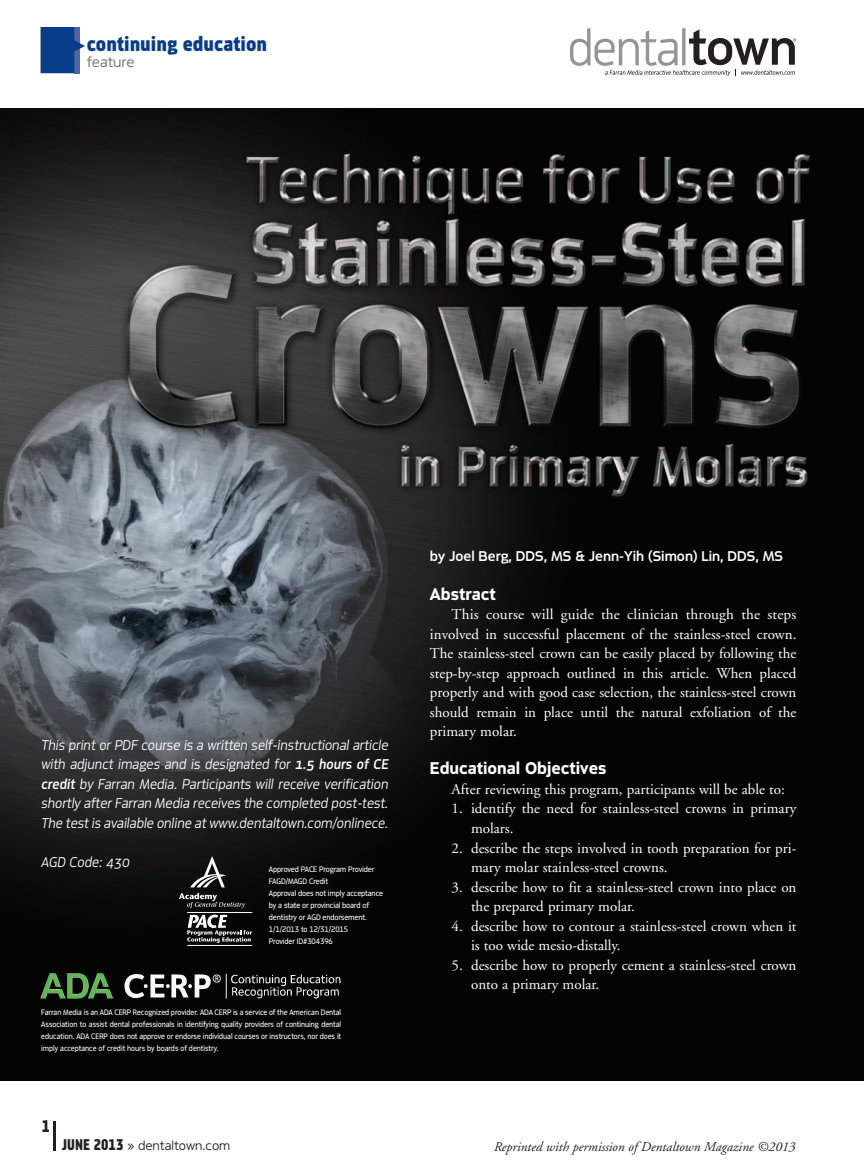
<style>
.page{position:relative;width:864px;height:1175px;background:#fff}
.page>*{position:absolute;margin:0;border:0;box-sizing:border-box;transform-origin:0 0}
.t1{font:21.75px "Metroflex Uni Hvy";color:#083e89}
.t2{font:700 18px "Metroflex Wide";color:#fff}
.t3{font:18px "Metroflex Narrow Hvy";color:#231f20}
.t4{font:300 15.3px "Metroflex Wide";color:#6c6d70}
.t5{font:15px/19.5px "Adobe Garamond";color:#fff}
.t6{font:15px/19.5px "Metroflex Uni Lt Obl OSF";color:#fff;text-align:justify}
.t7{font:500 15px "Metroflex Wide";color:#fff}
.t8{font:italic 13.5px "Adobe Garamond";color:#231f20}
.t9{font:300 13.5px "Metroflex Wide";color:#231f20}
.t10{font:8.4px/12px "Metroflex Uni";letter-spacing:-.015em;color:#fff}
.s1{font-family:"Metroflex Uni Med Obl OSF"}
.s2{font-family:"Metroflex Narrow Hvy";font-weight:400;font-size:16.5px}
</style>
<div class="page">
<hr style="left:53px;top:1120px;width:3px;height:30px;background:#231f20">
<svg style="left:41px;top:27px;width:44px;height:46px;background:#2a5698"></svg>
<img style="left:0;top:108px;width:863px;height:972px">
<svg style="left:187px;top:914px;width:65px;height:29px;background:#4c4c4b"></svg>
<svg style="left:190px;top:856px;width:36px;height:31px"></svg>
<svg style="left:179px;top:893px;width:66px;height:15px"></svg>
<img style="left:40px;top:973px;width:187px;height:25px">
<svg style="left:570px;top:28px;width:226px;height:48px"></svg>
<h1 class="t1" style="left:87px;top:36px;width:182px">continuing education</h1>
<p class="t4" style="left:87px;top:52px;width:49px">feature</p>
<p class="t6" style="left:41px;top:736px;width:349px">This print or PDF course is a written self-instructional article with adjunct images and is designated for <span class="s1">1.5 hours of CE credit</span> by Farran Media. Participants will receive verification shortly after Farran Media receives the completed post-test.<br>The test is available online at www.dentaltown.com/onlinece.</p>
<p class="t6" style="left:41px;top:853px;width:90px">AGD Code: 430</p>
<p class="t10" style="left:269px;top:863px;width:116px">Approved PACE Program Provider<br>FAGD/MAGD Credit<br>Approval does not imply acceptance by a state or provincial board of dentistry or AGD endorsement.<br>1/1/2013 to 12/31/2015<br>Provider ID#304396</p>
<p class="t10" style="left:41px;top:1006px;width:301px;text-align:justify">Farran Media is an ADA CERP Recognized provider. ADA CERP is a service of the American Dental Association to assist dental professionals in identifying quality providers of continuing dental education. ADA CERP does not approve or endorse individual courses or instructors, nor does it imply acceptance of credit hours by boards of dentistry.</p>
<p class="t3" style="left:42px;top:1116px;width:10px">1</p>
<p class="t9" style="left:62px;top:1137px;width:170px"><span class="s2">JUNE 2013</span> » dentaltown.com</p>
<p class="t7" style="left:430px;top:547px;width:355px">by Joel Berg, DDS, MS &amp; Jenn-Yih (Simon) Lin, DDS, MS</p>
<p class="t2" style="left:430px;top:583px;width:67px">Abstract</p>
<p class="t5" style="left:430px;top:606px;width:368px;text-align:justify;text-indent:22px">This course will guide the clinician through the steps involved in successful placement of the stainless-steel crown.<br>The stainless-steel crown can be easily placed by following the step-by-step approach outlined in this article. When placed properly and with good case selection, the stainless-steel crown should remain in place until the natural exfoliation of the primary molar.</p>
<p class="t2" style="left:430px;top:757px;width:178px">Educational Objectives</p>
<p class="t5" style="left:452px;top:781px;width:335px">After reviewing this program, participants will be able to:</p>
<p class="t5" style="left:471px;top:800px;width:327px;text-indent:-19px">1. identify the need for stainless-steel crowns in primary molars.</p>
<p class="t5" style="left:471px;top:839px;width:327px;text-indent:-19px">2. describe the steps involved in tooth preparation for pri&shy;mary molar stainless-steel crowns.</p>
<p class="t5" style="left:471px;top:878px;width:327px;text-indent:-19px">3. describe how to fit a stainless-steel crown into place on the prepared primary molar.</p>
<p class="t5" style="left:471px;top:917px;width:327px;text-indent:-19px">4. describe how to contour a stainless-steel crown when it is too wide mesio-distally.</p>
<p class="t5" style="left:471px;top:956px;width:327px;text-indent:-19px">5. describe how to properly cement a stainless-steel crown onto a primary molar.</p>
<p class="t8" style="left:494px;top:1141px;width:303px">Reprinted with permission of Dentaltown Magazine ©2013</p>
</div>
